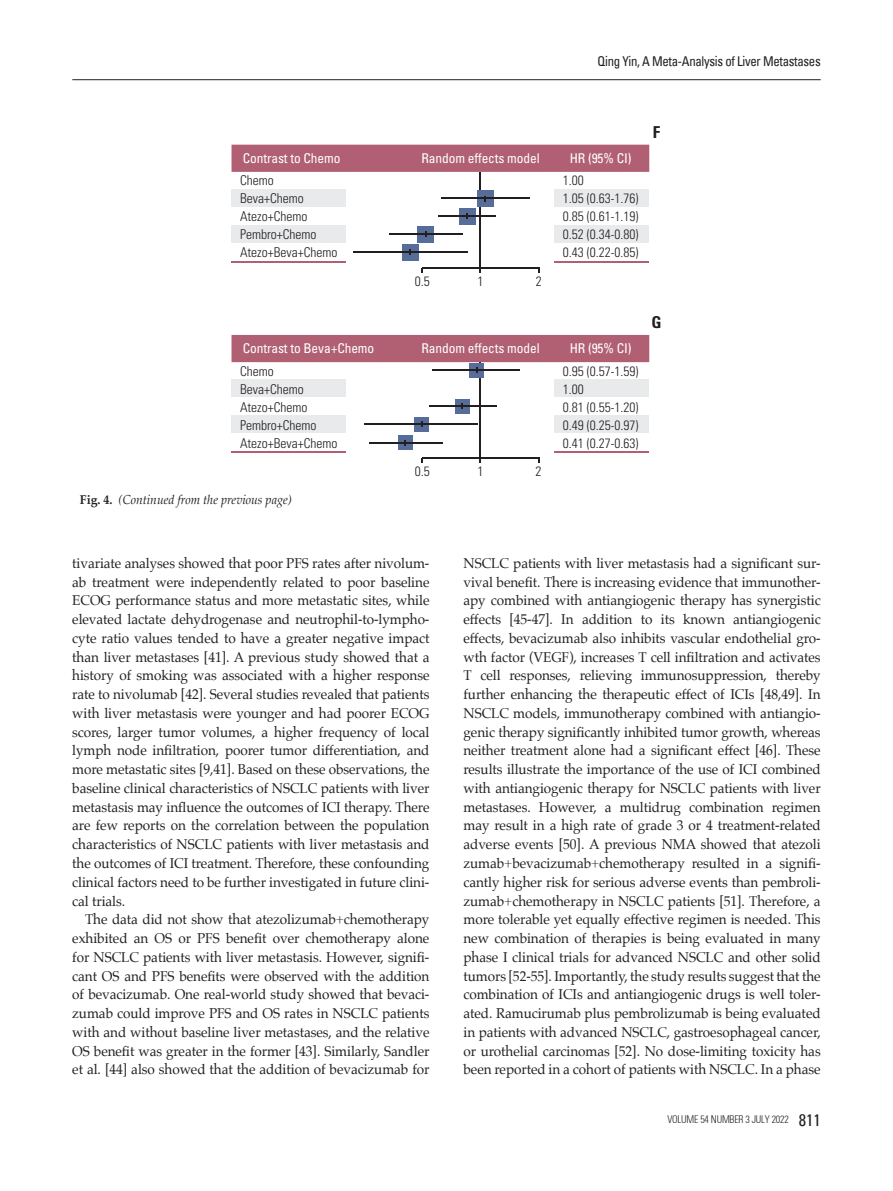
<style>
.page{position:relative;width:893px;height:1191px;background:#fff}
.page>*{position:absolute;margin:0;border:0;box-sizing:border-box;transform-origin:0 0}
.t1{font:700 condensed 16.5px "Univers";color:#231f20}
.t2{font:14.25px/18.8px "Palatino";letter-spacing:-.005em;color:#231f20;text-align:justify;scale:.95 1}
.t3{font:300 condensed 13.5px/18px "Univers";color:#231f20}
.t4{font:condensed 13.5px/22.5px "Univers";letter-spacing:-.01em;color:#fff}
.t5{font:condensed 13.5px "Univers";letter-spacing:-.025em;color:#231f20;scale:.95 1}
.t6{font:italic 12.75px "Palatino";color:#231f20;scale:.95 1}
.t7{font:300 condensed 10.5px "Univers";letter-spacing:-.02em;color:#231f20;scale:.95 1}
.s1{font-weight:300;color:#231f20}
.s2{font-weight:700;font-style:normal}
.s3{font-weight:400;color:#fff}
.s4{font-weight:400;font-size:16.5px}
</style>
<div class="page">
<hr style="left:72px;top:79px;width:749px;height:1px;background:#231f20">
<div style="left:414px;top:417px;width:15px;height:15px;background:#576d99"></div>
<hr style="left:364px;top:424px;width:114px;height:1px;background:#231f20">
<hr style="left:480px;top:172px;width:1px;height:101px;background:#231f20">
<div style="left:232px;top:190px;width:114px;height:17px;background:#e9eaeb"></div>
<div style="left:232px;top:226px;width:114px;height:17px;background:#e9eaeb"></div>
<div style="left:232px;top:145px;width:417px;height:27px;background:#b06072"></div>
<hr style="left:232px;top:261px;width:114px;height:1px;background:#b06072">
<div style="left:555px;top:190px;width:94px;height:17px;background:#e9eaeb"></div>
<div style="left:555px;top:226px;width:94px;height:17px;background:#e9eaeb"></div>
<hr style="left:555px;top:261px;width:94px;height:1px;background:#b06072">
<hr style="left:422px;top:267px;width:117px;height:2px;background:#231f20">
<div style="left:402px;top:244px;width:17px;height:17px;background:#576d99"></div>
<div style="left:417px;top:226px;width:17px;height:16px;background:#576d99"></div>
<div style="left:459px;top:208px;width:17px;height:16px;background:#576d99"></div>
<div style="left:477px;top:190px;width:17px;height:16px;background:#576d99"></div>
<hr style="left:439px;top:215px;width:57px;height:2px;background:#231f20">
<hr style="left:441px;top:197px;width:89px;height:2px;background:#231f20">
<hr style="left:389px;top:233px;width:74px;height:2px;background:#231f20">
<hr style="left:353px;top:251px;width:115px;height:2px;background:#231f20">
<hr style="left:480px;top:362px;width:1px;height:100px;background:#231f20">
<div style="left:232px;top:380px;width:114px;height:17px;background:#e9eaeb"></div>
<div style="left:232px;top:416px;width:114px;height:17px;background:#e9eaeb"></div>
<div style="left:232px;top:335px;width:417px;height:27px;background:#b06072"></div>
<hr style="left:232px;top:451px;width:114px;height:2px;background:#b06072">
<div style="left:555px;top:380px;width:94px;height:17px;background:#e9eaeb"></div>
<div style="left:555px;top:416px;width:94px;height:17px;background:#e9eaeb"></div>
<hr style="left:555px;top:451px;width:94px;height:2px;background:#b06072">
<hr style="left:422px;top:457px;width:117px;height:2px;background:#231f20">
<div style="left:455px;top:399px;width:15px;height:15px;background:#576d99"></div>
<div style="left:469px;top:363px;width:15px;height:14px;background:#576d99"></div>
<div style="left:398px;top:435px;width:15px;height:15px;background:#576d99"></div>
<hr style="left:429px;top:406px;width:67px;height:1px;background:#231f20">
<hr style="left:432px;top:369px;width:88px;height:2px;background:#231f20">
<hr style="left:369px;top:442px;width:74px;height:1px;background:#231f20">
<p class="t5" style="left:598px;top:53px;width:236px">Qing Yin, A Meta-Analysis of Liver Metastases</p>
<p class="t4" style="left:240px;top:146px;width:102px">Contrast to Chemo<br><span class="s1">Chemo</span></p>
<p class="t3" style="left:240px;top:189px;width:99px">Beva+Chemo<br>Atezo+Chemo<br>Pembro+Chemo<br>Atezo+Beva+Chemo</p>
<p class="t4" style="left:240px;top:337px;width:136px">Contrast to Beva+Chemo<br><span class="s1">Chemo</span></p>
<p class="t3" style="left:240px;top:380px;width:99px">Beva+Chemo<br>Atezo+Chemo<br>Pembro+Chemo<br>Atezo+Beva+Chemo</p>
<p class="t6" style="left:80px;top:489px;width:225px"><span class="s2">Fig. 4.</span> (Continued from the previous page)</p>
<p class="t4" style="left:422px;top:146px;width:120px">Random effects model</p>
<p class="t4" style="left:563px;top:146px;width:70px;text-indent:7px">HR (95% CI)<br><span class="s1">1.00</span></p>
<p class="t3" style="left:563px;top:189px;width:77px;text-align:justify">1.05 (0.63-1.76)<br>0.85 (0.61-1.19)<br>0.52 (0.34-0.80)<br>0.43 (0.22-0.85)</p>
<p class="t3" style="left:415px;top:272px;width:16px">0.5</p>
<p class="t3" style="left:477px;top:272px;width:7px">1</p>
<p class="t3" style="left:536px;top:272px;width:7px">2</p>
<p class="t4" style="left:422px;top:337px;width:120px">Random effects model</p>
<p class="t3" style="left:563px;top:337px;width:77px;line-height:22.5px;text-align:center"><span class="s3">HR (95% CI)<br></span>0.95 (0.57-1.59)</p>
<p class="t3" style="left:563px;top:380px;width:77px">1.00<br>0.81 (0.55-1.20)<br>0.49 (0.25-0.97)<br>0.41 (0.27-0.63)</p>
<p class="t3" style="left:415px;top:462px;width:16px">0.5</p>
<p class="t3" style="left:477px;top:462px;width:7px">1</p>
<p class="t3" style="left:535px;top:462px;width:7px">2</p>
<p class="t1" style="left:653px;top:121px;width:9px">F</p>
<p class="t1" style="left:651px;top:312px;width:12px">G</p>
<p class="t2" style="left:72px;top:553px;width:378px">tivariate analyses showed that poor PFS rates after nivolum&shy;ab treatment were independently related to poor baseline ECOG performance status and more metastatic sites, while elevated lactate dehydrogenase and neutrophil-to-lympho&shy;cyte ratio values tended to have a greater negative impact than liver metastases [41]. A previous study showed that a history of smoking was associated with a higher response rate to nivolumab [42]. Several studies revealed that patients with liver metastasis were younger and had poorer ECOG scores, larger tumor volumes, a higher frequency of local lymph node infiltration, poorer tumor differentiation, and more metastatic sites [9,41]. Based on these observations, the baseline clinical characteristics of NSCLC patients with liver metastasis may influence the outcomes of ICI therapy. There are few reports on the correlation between the population characteristics of NSCLC patients with liver metastasis and the outcomes of ICI treatment. Therefore, these confounding clinical factors need to be further investigated in future clini&shy;cal trials.</p>
<p class="t2" style="left:72px;top:910px;width:378px;text-indent:13px">The data did not show that atezolizumab+chemotherapy exhibited an OS or PFS benefit over chemotherapy alone for NSCLC patients with liver metastasis. However, signifi&shy;cant OS and PFS benefits were observed with the addition of bevacizumab. One real-world study showed that bevaci&shy;zumab could improve PFS and OS rates in NSCLC patients with and without baseline liver metastases, and the relative OS benefit was greater in the former [43]. Similarly, Sandler et al. [44] also showed that the addition of bevacizumab for</p>
<p class="t2" style="left:463px;top:553px;width:378px">NSCLC patients with liver metastasis had a significant sur&shy;vival benefit. There is increasing evidence that immunother&shy;apy combined with antiangiogenic therapy has synergistic effects [45-47]. In addition to its known antiangiogenic effects, bevacizumab also inhibits vascular endothelial gro&shy;wth factor (VEGF), increases T cell infiltration and activates T cell responses, relieving immunosuppression, thereby further enhancing the therapeutic effect of ICIs [48,49]. In NSCLC models, immunotherapy combined with antiangio&shy;genic therapy significantly inhibited tumor growth, whereas neither treatment alone had a significant effect [46]. These results illustrate the importance of the use of ICI combined with antiangiogenic therapy for NSCLC patients with liver metastases. However, a multidrug combination regimen may result in a high rate of grade 3 or 4 treatment-related adverse events [50]. A previous NMA showed that atezoli zumab+bevacizumab+chemotherapy resulted in a signifi&shy;cantly higher risk for serious adverse events than pembroli&shy;zumab+chemotherapy in NSCLC patients [51]. Therefore, a more tolerable yet equally effective regimen is needed. This new combination of therapies is being evaluated in many phase I clinical trials for advanced NSCLC and other solid tumors [52-55]. Importantly, the study results suggest that the combination of ICIs and antiangiogenic drugs is well toler&shy;ated. Ramucirumab plus pembrolizumab is being evaluated in patients with advanced NSCLC, gastroesophageal cancer, or urothelial carcinomas [52]. No dose-limiting toxicity has been reported in a cohort of patients with NSCLC. In a phase</p>
<p class="t7" style="left:667px;top:1113px;width:163px">VOLUME 54 NUMBER 3 JULY 2022 <span class="s4">811</span></p>
</div>
